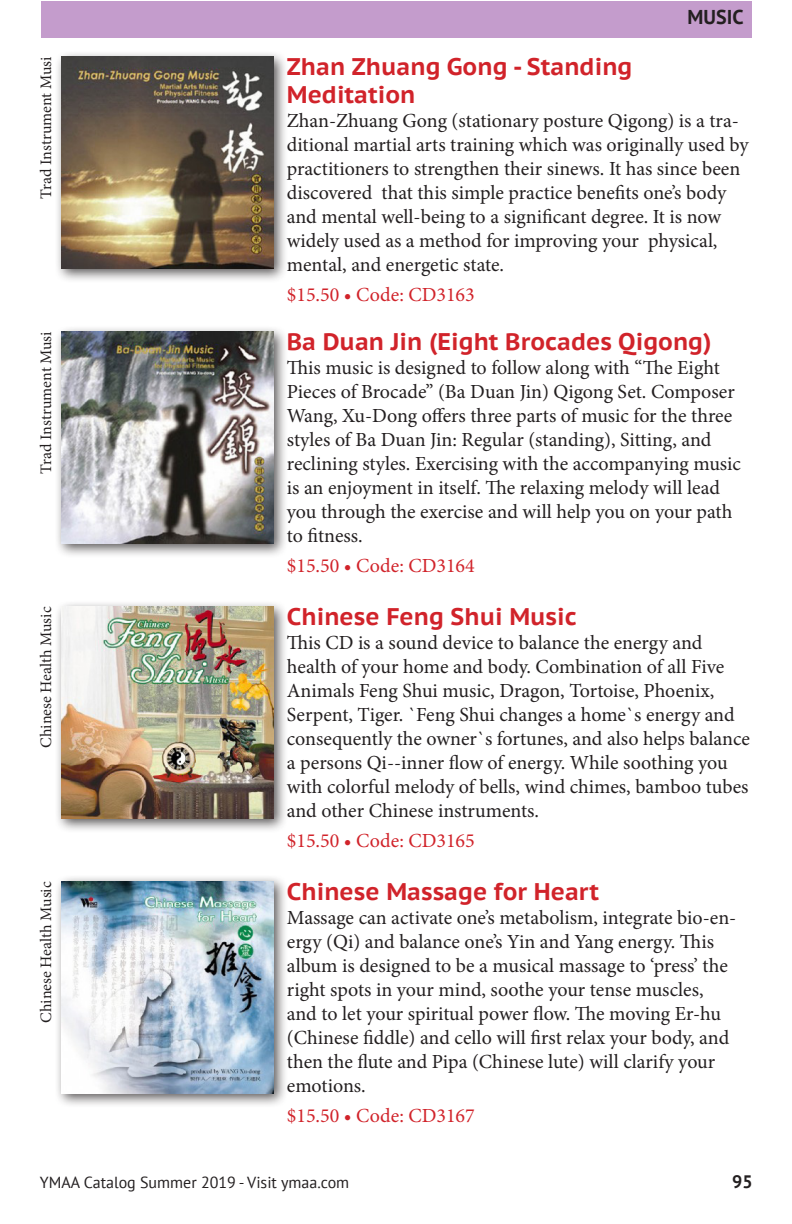
<style>
.page{position:relative;width:792px;height:1224px;background:#fff}
.page>*{position:absolute;margin:0;border:0;box-sizing:border-box;transform-origin:0 0}
.t1{font:700 24px/28.8px "PT Sans Caption";color:#d1232a}
.t2{font:20px/24px "Minion Pro";color:#231f20}
.t3{font:20px "Minion Pro";color:#d1232a}
.t4{font:700 20px "PT Sans";color:#231f20}
.t5{font:700 18px "PT Sans";color:#231f20}
.t6{font:16px "Minion Pro";color:#231f20}
.t7{font:16px "PT Sans";color:#231f20}
</style>
<div class="page">
<div style="left:41px;top:1px;width:711px;height:37px;background:#c49ccc"></div>
<div style="left:54px;top:50px;width:234px;height:234px;background:#231f20;opacity:.75"></div>
<img style="left:61px;top:57px;width:212px;height:212px">
<div style="left:54px;top:325px;width:234px;height:234px;background:#231f20;opacity:.75"></div>
<img style="left:61px;top:332px;width:212px;height:212px">
<div style="left:54px;top:600px;width:234px;height:234px;background:#231f20;opacity:.75"></div>
<img style="left:61px;top:607px;width:212px;height:212px">
<div style="left:54px;top:875px;width:234px;height:234px;background:#231f20;opacity:.75"></div>
<img style="left:61px;top:882px;width:212px;height:212px">
<p class="t4" style="left:688px;top:4px;width:58px">MUSIC</p>
<p class="t6" style="left:35px;top:199px;width:143px;rotate:-90deg">Trad Instrument Musi</p>
<p class="t1" style="left:287px;top:51px;width:347px">Zhan Zhuang Gong - Standing<br>Meditation</p>
<p class="t2" style="left:287px;top:109px;width:463px">Zhan-Zhuang Gong (stationary posture Qigong) is a tra&shy;ditional martial arts training which was originally used by practitioners to strengthen their sinews. It has since been discovered that this simple practice benefits one’s body and mental well-being to a significant degree. It is now widely used as a method for improving your physical, mental, and energetic state.</p>
<p class="t3" style="left:287px;top:282px;width:189px">$15.50 • Code: CD3163</p>
<p class="t6" style="left:35px;top:474px;width:143px;rotate:-90deg">Trad Instrument Musi</p>
<p class="t1" style="left:287px;top:326px;width:426px">Ba Duan Jin (Eight Brocades Qigong)</p>
<p class="t2" style="left:287px;top:355px;width:456px">This music is designed to follow along with “The Eight Pieces of Brocade” (Ba Duan Jin) Qigong Set. Composer Wang, Xu-Dong offers three parts of music for the three styles of Ba Duan Jin: Regular (standing), Sitting, and reclining styles. Exercising with the accompanying music is an enjoyment in itself. The relaxing melody will lead you through the exercise and will help you on your path to fitness.</p>
<p class="t3" style="left:287px;top:552px;width:189px">$15.50 • Code: CD3164</p>
<p class="t6" style="left:35px;top:748px;width:143px;rotate:-90deg">Chinese Health Music</p>
<p class="t1" style="left:287px;top:601px;width:291px">Chinese Feng Shui Music</p>
<p class="t2" style="left:287px;top:630px;width:465px">This CD is a sound device to balance the energy and health of your home and body. Combination of all Five Animals Feng Shui music, Dragon, Tortoise, Phoenix, Serpent, Tiger. `Feng Shui changes a home`s energy and consequently the owner`s fortunes, and also helps balance a persons Qi--inner flow of energy. While soothing you with colorful melody of bells, wind chimes, bamboo tubes and other Chinese instruments.</p>
<p class="t3" style="left:287px;top:827px;width:189px">$15.50 • Code: CD3165</p>
<p class="t6" style="left:35px;top:1023px;width:143px;rotate:-90deg">Chinese Health Music</p>
<p class="t1" style="left:287px;top:876px;width:314px">Chinese Massage for Heart</p>
<p class="t2" style="left:287px;top:905px;width:451px">Massage can activate one’s metabolism, integrate bio-en&shy;ergy (Qi) and balance one’s Yin and Yang energy. This album is designed to be a musical massage to ‘press’ the right spots in your mind, soothe your tense muscles, and to let your spiritual power flow. The moving Er-hu (Chinese fiddle) and cello will first relax your body, and then the flute and Pipa (Chinese lute) will clarify your emotions.</p>
<p class="t3" style="left:287px;top:1102px;width:189px">$15.50 • Code: CD3167</p>
<p class="t7" style="left:40px;top:1172px;width:311px">YMAA Catalog Summer 2019 - Visit ymaa.com</p>
<p class="t5" style="left:732px;top:1170px;width:22px">95</p>
</div>
